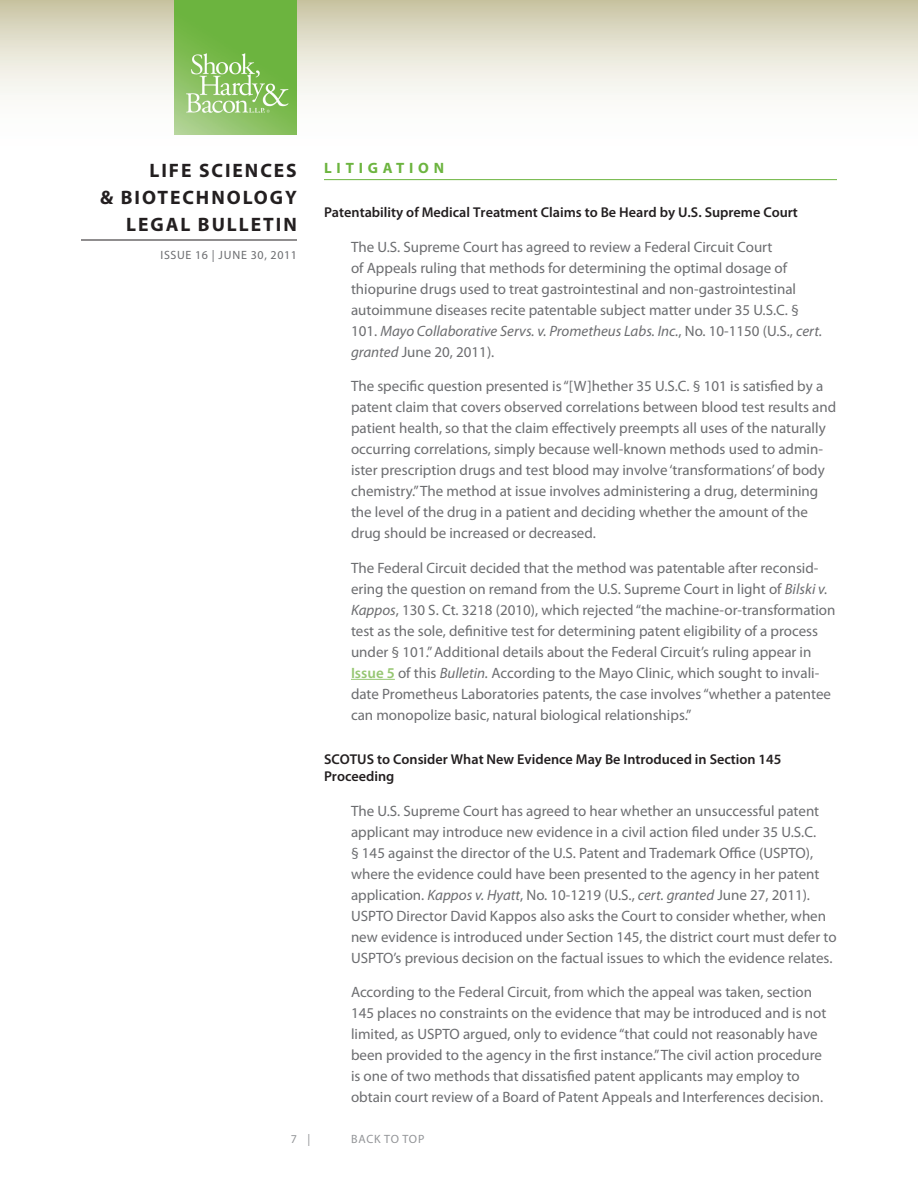
<style>
.page{position:relative;width:918px;height:1188px;background:#fff}
.page>*{position:absolute;margin:0;border:0;box-sizing:border-box;transform-origin:0 0}
.t1{font:700 19.5px/27px "Myriad Pro";letter-spacing:.1em;color:#231f20;text-align:right}
.Body{font:15px/21px "Myriad Pro";color:#6c6d70}
.Head{font:700 15px "Myriad Pro";letter-spacing:.32em;color:#6cb43f}
.Subhead{font:600 14.25px/17.1px "Myriad Pro";color:#231f20}
.t2{font:12px "Myriad Pro";letter-spacing:.05em;color:#6c6d70}
.t3{font:12px "Myriad Pro";letter-spacing:.06em;color:#939598}
.s1{font-style:italic}
.s2{font-weight:600;color:#96c672}
</style>
<div class="page">
<svg style="left:0;top:0;width:918px;height:135px"></svg>
<hr style="left:81px;top:240px;width:216px;height:1px;background:#231f20">
<img style="left:175px;top:0;width:122px;height:135px">
<hr style="left:324px;top:179px;width:513px;height:1px;background:#6cb43f">
<hr style="left:351px;top:679px;width:44px;height:1px;background:#96c672">
<h1 class="t1" style="left:100px;top:156px;width:198px">LIFE SCIENCES<br>&amp; BIOTECHNOLOGY<br>LEGAL BULLETIN</h1>
<p class="t2" style="left:161px;top:248px;width:138px">ISSUE 16 | JUNE 30, 2011</p>
<p class="Head" style="left:324px;top:158px;width:122px">LITIGATION</p>
<p class="Subhead" style="left:324px;top:204px;width:475px">Patentability of Medical Treatment Claims to Be Heard by U.S. Supreme Court</p>
<p class="Body" style="left:351px;top:236px;width:473px">The U.S. Supreme Court has agreed to review a Federal Circuit Court<br>of Appeals ruling that methods for determining the optimal dosage of thiopurine drugs used to treat gastrointestinal and non-gastrointestinal autoimmune diseases recite patentable subject matter under 35 U.S.C. § 101. <span class="s1">Mayo Collaborative Servs. v. Prometheus Labs. Inc.</span>, No. 10-1150 (U.S., <span class="s1">cert. granted</span> June 20, 2011).</p>
<p class="Body" style="left:351px;top:376px;width:487px">The specific question presented is “[W]hether 35 U.S.C. § 101 is satisfied by a patent claim that covers observed correlations between blood test results and patient health, so that the claim effectively preempts all uses of the naturally occurring correlations, simply because well-known methods used to admin&shy;ister prescription drugs and test blood may involve ‘transformations’ of body chemistry.” The method at issue involves administering a drug, determining the level of the drug in a patient and deciding whether the amount of the drug should be increased or decreased.</p>
<p class="Body" style="left:351px;top:557px;width:486px">The Federal Circuit decided that the method was patentable after reconsid&shy;ering the question on remand from the U.S. Supreme Court in light of <span class="s1">Bilski v.<br>Kappos</span>, 130 S. Ct. 3218 (2010), which rejected “the machine-or-transformation test as the sole, definitive test for determining patent eligibility of a process under § 101.” Additional details about the Federal Circuit’s ruling appear in <span class="s2">Issue 5</span> of this <span class="s1">Bulletin.</span> According to the Mayo Clinic, which sought to invali&shy;date Prometheus Laboratories patents, the case involves “whether a patentee can monopolize basic, natural biological relationships.”</p>
<p class="Subhead" style="left:324px;top:750px;width:459px">SCOTUS to Consider What New Evidence May Be Introduced in Section 145<br>Proceeding</p>
<p class="Body" style="left:351px;top:800px;width:487px">The U.S. Supreme Court has agreed to hear whether an unsuccessful patent applicant may introduce new evidence in a civil action filed under 35 U.S.C.<br>§ 145 against the director of the U.S. Patent and Trademark Office (USPTO), where the evidence could have been presented to the agency in her patent application. <span class="s1">Kappos v. Hyatt</span>, No. 10-1219 (U.S., <span class="s1">cert. granted</span> June 27, 2011).<br>USPTO Director David Kappos also asks the Court to consider whether, when new evidence is introduced under Section 145, the district court must defer to USPTO’s previous decision on the factual issues to which the evidence relates.</p>
<p class="Body" style="left:351px;top:981px;width:477px">According to the Federal Circuit, from which the appeal was taken, section 145 places no constraints on the evidence that may be introduced and is not limited, as USPTO argued, only to evidence “that could not reasonably have been provided to the agency in the first instance.” The civil action procedure is one of two methods that dissatisfied patent applicants may employ to obtain court review of a Board of Patent Appeals and Interferences decision.</p>
<p class="t3" style="left:291px;top:1132px;width:21px">7 |</p>
<p class="t3" style="left:351px;top:1132px;width:75px">BACK TO TOP</p>
</div>
